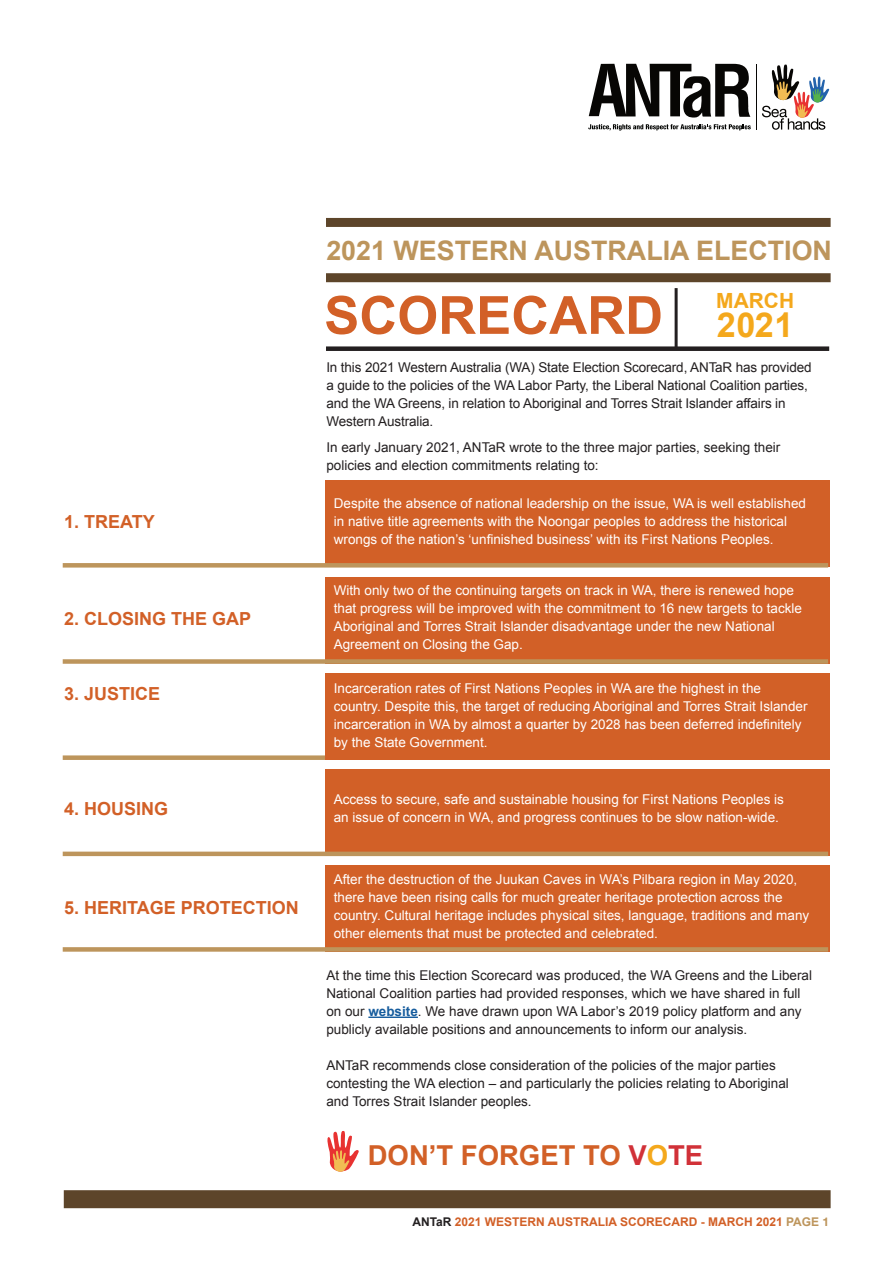
<style>
.page{position:relative;width:893px;height:1263px;background:#fff}
.page>*{position:absolute;margin:0;border:0;box-sizing:border-box;transform-origin:0 0}
.t1{font:700 52.65px "Arial";color:#d26027}
.t2{font:700 34.35px "Arial";color:#f4a81c}
.t3{font:700 27.45px "Arial";color:#d26027}
.t4{font:700 26.85px "Arial";color:#bd955c}
.t5{font:700 20.85px "Arial";color:#f4a81c}
.t6{font:700 18px "Arial";color:#d26027}
.t7{font:13.5px/18px "Arial";color:#fff}
.t8{font:13.5px/18px "Arial";color:#231f20}
.t9{font:700 12px "Arial";color:#d26027}
.s1{font-weight:700;color:#175d9e}
.s2{color:#d13138}
.s3{color:#f4a81c}
.s4{color:#231f20}
.s5{color:#bd955c}
.s6{font-family:"Helvetica Neue";color:#bd955c}
</style>
<div class="page">
<div style="left:64px;top:1190px;width:767px;height:18px;background:#5d452a"></div>
<svg style="left:588px;top:124px;width:163px;height:7px"></svg>
<svg style="left:589px;top:64px;width:161px;height:54px"></svg>
<hr style="left:756px;top:64px;width:1px;height:66px;background:#070604">
<svg style="left:762px;top:64px;width:67px;height:66px"></svg>
<div style="left:326px;top:218px;width:505px;height:9px;background:#5d452a"></div>
<div style="left:326px;top:273px;width:505px;height:9px;background:#5d452a"></div>
<hr style="left:368px;top:1016px;width:50px;height:2px;background:#175d9e">
<svg style="left:327px;top:1131px;width:32px;height:41px"></svg>
<div style="left:326px;top:346px;width:503px;height:5px;background:#231f20"></div>
<div style="left:325px;top:480px;width:505px;height:87px;background:#d26027"></div>
<div style="left:63px;top:563px;width:765px;height:5px;background:#bd955c"></div>
<div style="left:325px;top:577px;width:505px;height:86px;background:#d26027"></div>
<div style="left:63px;top:659px;width:765px;height:5px;background:#bd955c"></div>
<div style="left:325px;top:769px;width:505px;height:87px;background:#d26027"></div>
<hr style="left:63px;top:852px;width:765px;height:4px;background:#bd955c">
<div style="left:63px;top:755px;width:765px;height:5px;background:#bd955c"></div>
<div style="left:325px;top:673px;width:505px;height:87px;background:#d26027"></div>
<div style="left:325px;top:865px;width:505px;height:86px;background:#d26027"></div>
<div style="left:63px;top:947px;width:765px;height:5px;background:#bd955c"></div>
<hr style="left:675px;top:288px;width:3px;height:61px;background:#231f20">
<h3 class="t4" style="left:326px;top:233px;width:507px">2021 WESTERN AUSTRALIA ELECTION</h3>
<h1 class="t1" style="left:324px;top:280px;width:340px">SCORECARD</h1>
<h3 class="t5" style="left:716px;top:286px;width:79px">MARCH</h3>
<h2 class="t2" style="left:717px;top:302px;width:78px">2021</h2>
<h3 class="t6" style="left:64px;top:510px;width:92px">1. TREATY</h3>
<h3 class="t6" style="left:64px;top:607px;width:189px">2. CLOSING THE GAP</h3>
<p class="t8" style="left:326px;top:358px;width:487px">In this 2021 Western Australia (WA) State Election Scorecard, ANTaR has provided a guide to the policies of the WA Labor Party, the Liberal National Coalition parties, and the WA Greens, in relation to Aboriginal and Torres Strait Islander affairs in Western Australia.</p>
<p class="t8" style="left:326px;top:439px;width:455px">In early January 2021, ANTaR wrote to the three major parties, seeking their policies and election commitments relating to:</p>
<p class="t7" style="left:334px;top:495px;width:474px">Despite the absence of national leadership on the issue, WA is well established in native title agreements with the Noongar peoples to address the historical wrongs of the nation’s ‘unfinished business’ with its First Nations Peoples.</p>
<p class="t7" style="left:334px;top:581px;width:470px">With only two of the continuing targets on track in WA, there is renewed hope that progress will be improved with the commitment to 16 new targets to tackle Aboriginal and Torres Strait Islander disadvantage under the new National Agreement on Closing the Gap.</p>
<h3 class="t6" style="left:64px;top:681px;width:98px">3. JUSTICE</h3>
<p class="t7" style="left:334px;top:679px;width:475px">Incarceration rates of First Nations Peoples in WA are the highest in the country. Despite this, the target of reducing Aboriginal and Torres Strait Islander incarceration in WA by almost a quarter by 2028 has been deferred indefinitely by the State Government.</p>
<h3 class="t6" style="left:64px;top:796px;width:106px">4. HOUSING</h3>
<p class="t7" style="left:334px;top:790px;width:452px">Access to secure, safe and sustainable housing for First Nations Peoples is an issue of concern in WA, and progress continues to be slow nation-wide.</p>
<h3 class="t6" style="left:64px;top:896px;width:236px">5. HERITAGE PROTECTION</h3>
<p class="t7" style="left:334px;top:870px;width:477px">After the destruction of the Juukan Caves in WA’s Pilbara region in May 2020, there have been rising calls for much greater heritage protection across the country. Cultural heritage includes physical sites, language, traditions and many other elements that must be protected and celebrated.</p>
<p class="t8" style="left:326px;top:966px;width:487px">At the time this Election Scorecard was produced, the WA Greens and the Liberal National Coalition parties had provided responses, which we have shared in full on our <span class="s1">website</span>. We have drawn upon WA Labor’s 2019 policy platform and any publicly available positions and announcements to inform our analysis.</p>
<p class="t8" style="left:326px;top:1056px;width:464px">ANTaR recommends close consideration of the policies of the major parties contesting the WA election – and particularly the policies relating to Aboriginal and Torres Strait Islander peoples.</p>
<h3 class="t3" style="left:368px;top:1137px;width:337px">DON’T FORGET TO <span class="s2">V</span><span class="s3">O</span><span class="s2">TE</span></h3>
<p class="t9" style="left:412px;top:1214px;width:418px"><span class="s4">ANTaR</span> 2021 WESTERN AUSTRALIA SCORECARD - MARCH 2021 <span class="s5">PAGE</span> <span class="s6">1</span></p>
</div>
